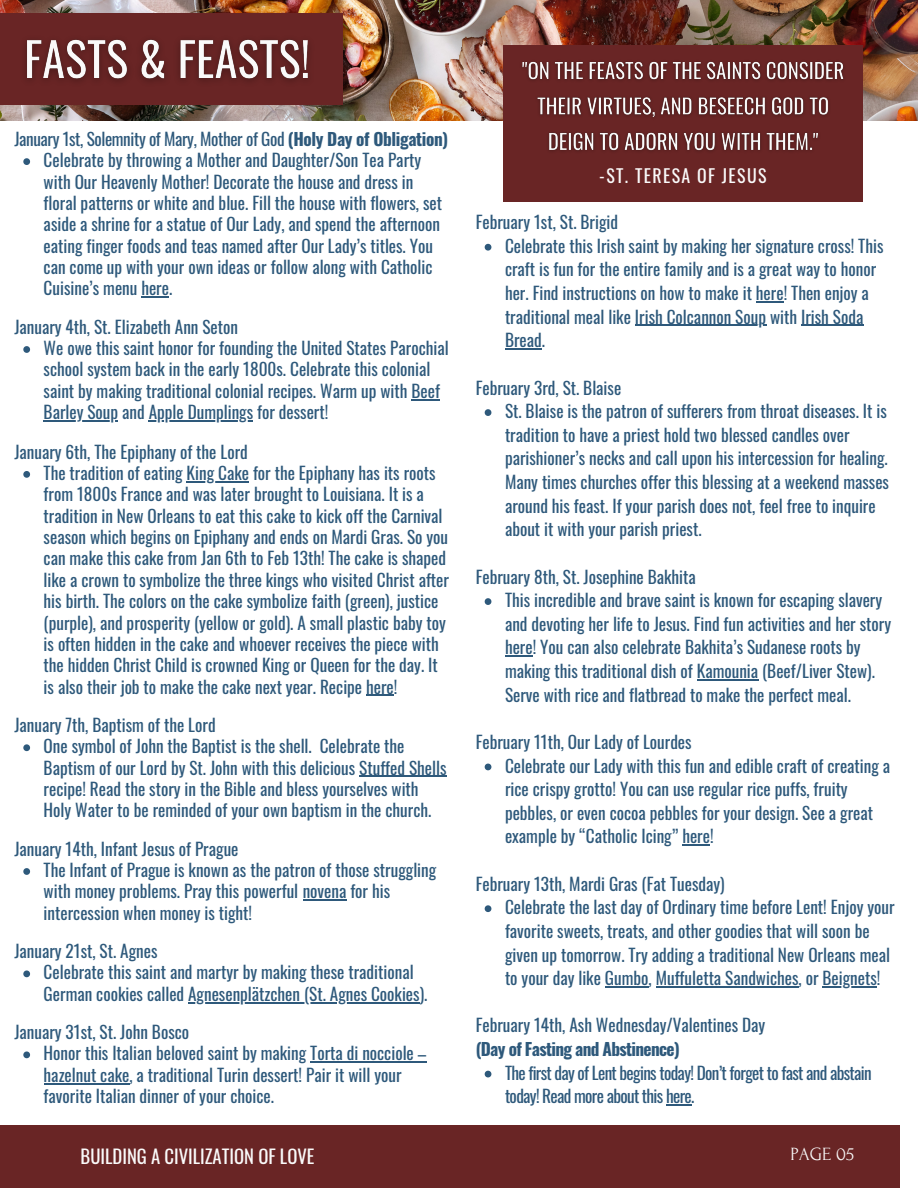
<style>
.page{position:relative;width:918px;height:1188px;background:#fff}
.page>*{position:absolute;margin:0;border:0;box-sizing:border-box;transform-origin:0 0}
.t1{font:18.75px "Forum";color:#fafafa}
.t2{font:18.6px "Oswald";color:#fafafa}
.t3{font:17.85px "Oswald";letter-spacing:.075em;color:#fafafa}
.t4{font:17.25px/21.3px "Oswald";color:#2e597b}
.t5{font:17.25px/23.7px "Oswald";letter-spacing:-.04em;color:#2e597b}
.t6{font:17.25px "Oswald";letter-spacing:-.02em;color:#2e597b}
.t7{font:700 17.25px "Oswald";letter-spacing:-.04em;color:#2e597b}
.s1{font-weight:700}
</style>
<div class="page">
<div style="left:0;top:1125px;width:900px;height:63px;background:#692525"></div>
<img style="left:0;top:0;width:918px;height:120px">
<svg style="left:23px;top:158px;width:7px;height:7px"></svg>
<svg style="left:141px;top:297px;width:28px;height:1px"></svg>
<svg style="left:23px;top:346px;width:7px;height:7px"></svg>
<svg style="left:412px;top:399px;width:28px;height:1px"></svg>
<hr style="left:44px;top:420px;width:74px;height:1px;background:#2e597b">
<hr style="left:149px;top:420px;width:104px;height:1px;background:#2e597b">
<svg style="left:23px;top:471px;width:7px;height:7px"></svg>
<hr style="left:187px;top:481px;width:62px;height:1px;background:#2e597b">
<svg style="left:366px;top:695px;width:28px;height:1px"></svg>
<svg style="left:23px;top:744px;width:7px;height:7px"></svg>
<hr style="left:359px;top:776px;width:88px;height:1px;background:#2e597b">
<svg style="left:23px;top:868px;width:7px;height:7px"></svg>
<hr style="left:303px;top:900px;width:43px;height:1px;background:#2e597b">
<svg style="left:23px;top:970px;width:7px;height:7px"></svg>
<hr style="left:188px;top:1002px;width:232px;height:1px;background:#2e597b">
<svg style="left:23px;top:1051px;width:7px;height:7px"></svg>
<hr style="left:310px;top:1062px;width:116px;height:1px;background:#2e597b">
<hr style="left:44px;top:1083px;width:85px;height:1px;background:#2e597b">
<div style="left:503px;top:45px;width:360px;height:156px;background:#692525"></div>
<div style="left:0;top:13px;width:343px;height:91px;background:#692525"></div>
<img style="left:25px;top:39px;width:284px;height:42px">
<svg style="left:485px;top:244px;width:6px;height:7px"></svg>
<svg style="left:756px;top:301px;width:28px;height:1px"></svg>
<hr style="left:635px;top:325px;width:131px;height:1px;background:#2e597b">
<hr style="left:801px;top:325px;width:62px;height:1px;background:#2e597b">
<hr style="left:505px;top:348px;width:37px;height:2px;background:#2e597b">
<svg style="left:485px;top:409px;width:6px;height:7px"></svg>
<svg style="left:485px;top:598px;width:6px;height:7px"></svg>
<svg style="left:505px;top:656px;width:28px;height:1px"></svg>
<hr style="left:697px;top:679px;width:61px;height:1px;background:#2e597b">
<svg style="left:485px;top:764px;width:6px;height:6px"></svg>
<svg style="left:682px;top:845px;width:28px;height:1px"></svg>
<svg style="left:485px;top:905px;width:6px;height:7px"></svg>
<hr style="left:605px;top:986px;width:44px;height:1px;background:#2e597b">
<hr style="left:656px;top:986px;width:143px;height:1px;background:#2e597b">
<hr style="left:823px;top:986px;width:54px;height:1px;background:#2e597b">
<svg style="left:485px;top:1071px;width:6px;height:6px"></svg>
<hr style="left:666px;top:1104px;width:25px;height:2px;background:#2e597b">
<img style="left:522px;top:61px;width:322px;height:90px">
<p class="t6" style="left:14px;top:125px;width:435px">January 1st, Solemnity of Mary, Mother of God <span class="s1">(Holy Day of Obligation)</span></p>
<p class="t4" style="left:44px;top:149px;width:400px">Celebrate by throwing a Mother and Daughter/Son Tea Party with Our Heavenly Mother! Decorate the house and dress in floral patterns or white and blue. Fill the house with flowers, set aside a shrine for a statue of Our Lady, and spend the afternoon eating finger foods and teas named after Our Lady’s titles. You can come up with your own ideas or follow along with Catholic Cuisine’s menu here.</p>
<p class="t4" style="left:14px;top:315px;width:225px">January 4th, St. Elizabeth Ann Seton</p>
<p class="t4" style="left:44px;top:337px;width:407px">We owe this saint honor for founding the United States Parochial school system back in the early 1800s. Celebrate this colonial saint by making traditional colonial recipes. Warm up with Beef Barley Soup and Apple Dumplings for dessert!</p>
<p class="t4" style="left:14px;top:440px;width:235px">January 6th, The Epiphany of the Lord</p>
<p class="t4" style="left:44px;top:462px;width:407px">The tradition of eating King Cake for the Epiphany has its roots from 1800s France and was later brought to Louisiana. It is a tradition in New Orleans to eat this cake to kick off the Carnival season which begins on Epiphany and ends on Mardi Gras. So you can make this cake from Jan 6th to Feb 13th! The cake is shaped like a crown to symbolize the three kings who visited Christ after his birth. The colors on the cake symbolize faith (green), justice (purple), and prosperity (yellow or gold). A small plastic baby toy is often hidden in the cake and whoever receives the piece with the hidden Christ Child is crowned King or Queen for the day. It is also their job to make the cake next year. Recipe here!</p>
<p class="t4" style="left:14px;top:714px;width:203px">January 7th, Baptism of the Lord</p>
<p class="t4" style="left:44px;top:735px;width:404px">One symbol of John the Baptist is the shell. Celebrate the Baptism of our Lord by St. John with this delicious Stuffed Shells recipe! Read the story in the Bible and bless yourselves with Holy Water to be reminded of your own baptism in the church.</p>
<p class="t4" style="left:14px;top:837px;width:226px">January 14th, Infant Jesus of Prague</p>
<p class="t4" style="left:44px;top:859px;width:394px">The Infant of Prague is known as the patron of those struggling with money problems. Pray this powerful novena for his intercession when money is tight!</p>
<p class="t4" style="left:14px;top:940px;width:145px">January 21st, St. Agnes</p>
<p class="t4" style="left:44px;top:961px;width:385px">Celebrate this saint and martyr by making these traditional<br>German cookies called Agnesenplätzchen (St. Agnes Cookies).</p>
<p class="t4" style="left:14px;top:1021px;width:176px">January 31st, St. John Bosco</p>
<p class="t4" style="left:44px;top:1042px;width:384px">Honor this Italian beloved saint by making Torta di nocciole – hazelnut cake, a traditional Turin dessert! Pair it will your favorite Italian dinner of your choice.</p>
<p class="t3" style="left:599px;top:162px;width:169px">-ST. TERESA OF JESUS</p>
<p class="t4" style="left:476px;top:211px;width:144px">February 1st, St. Brigid</p>
<p class="t4" style="left:505px;top:233px;width:380px;line-height:23.7px">Celebrate this Irish saint by making her signature cross! This craft is fun for the entire family and is a great way to honor her. Find instructions on how to make it here! Then enjoy a traditional meal like Irish Colcannon Soup with Irish Soda Bread.</p>
<p class="t4" style="left:476px;top:376px;width:147px">February 3rd, St. Blaise</p>
<p class="t4" style="left:505px;top:399px;width:386px;line-height:23.7px">St. Blaise is the patron of sufferers from throat diseases. It is tradition to have a priest hold two blessed candles over parishioner’s necks and call upon his intercession for healing.<br>Many times churches offer this blessing at a weekend masses around his feast. If your parish does not, feel free to inquire about it with your parish priest.</p>
<p class="t4" style="left:476px;top:565px;width:222px">February 8th, St. Josephine Bakhita</p>
<p class="t4" style="left:505px;top:588px;width:388px;line-height:23.7px">This incredible and brave saint is known for escaping slavery and devoting her life to Jesus. Find fun activities and her story here! You can also celebrate Bakhita’s Sudanese roots by making this traditional dish of Kamounia (Beef/Liver Stew).<br>Serve with rice and flatbread to make the perfect meal.</p>
<p class="t4" style="left:476px;top:731px;width:217px">February 11th, Our Lady of Lourdes</p>
<p class="t4" style="left:505px;top:753px;width:387px;line-height:23.7px">Celebrate our Lady with this fun and edible craft of creating a rice crispy grotto! You can use regular rice puffs, fruity pebbles, or even cocoa pebbles for your design. See a great example by “Catholic Icing” here!</p>
<p class="t4" style="left:476px;top:872px;width:251px">February 13th, Mardi Gras (Fat Tuesday)</p>
<p class="t4" style="left:505px;top:895px;width:391px;line-height:23.7px">Celebrate the last day of Ordinary time before Lent! Enjoy your favorite sweets, treats, and other goodies that will soon be given up tomorrow. Try adding a traditional New Orleans meal to your day like Gumbo, Muffuletta Sandwiches, or Beignets!</p>
<p class="t4" style="left:476px;top:1014px;width:291px">February 14th, Ash Wednesday/Valentines Day</p>
<p class="t7" style="left:476px;top:1035px;width:206px">(Day of Fasting and Abstinence)</p>
<p class="t5" style="left:505px;top:1060px;width:368px">The first day of Lent begins today! Don’t forget to fast and abstain today! Read more about this here.</p>
<p class="t2" style="left:81px;top:1142px;width:235px">BUILDING A CIVILIZATION OF LOVE</p>
<p class="t1" style="left:790px;top:1144px;width:65px">PAGE 05</p>
</div>
